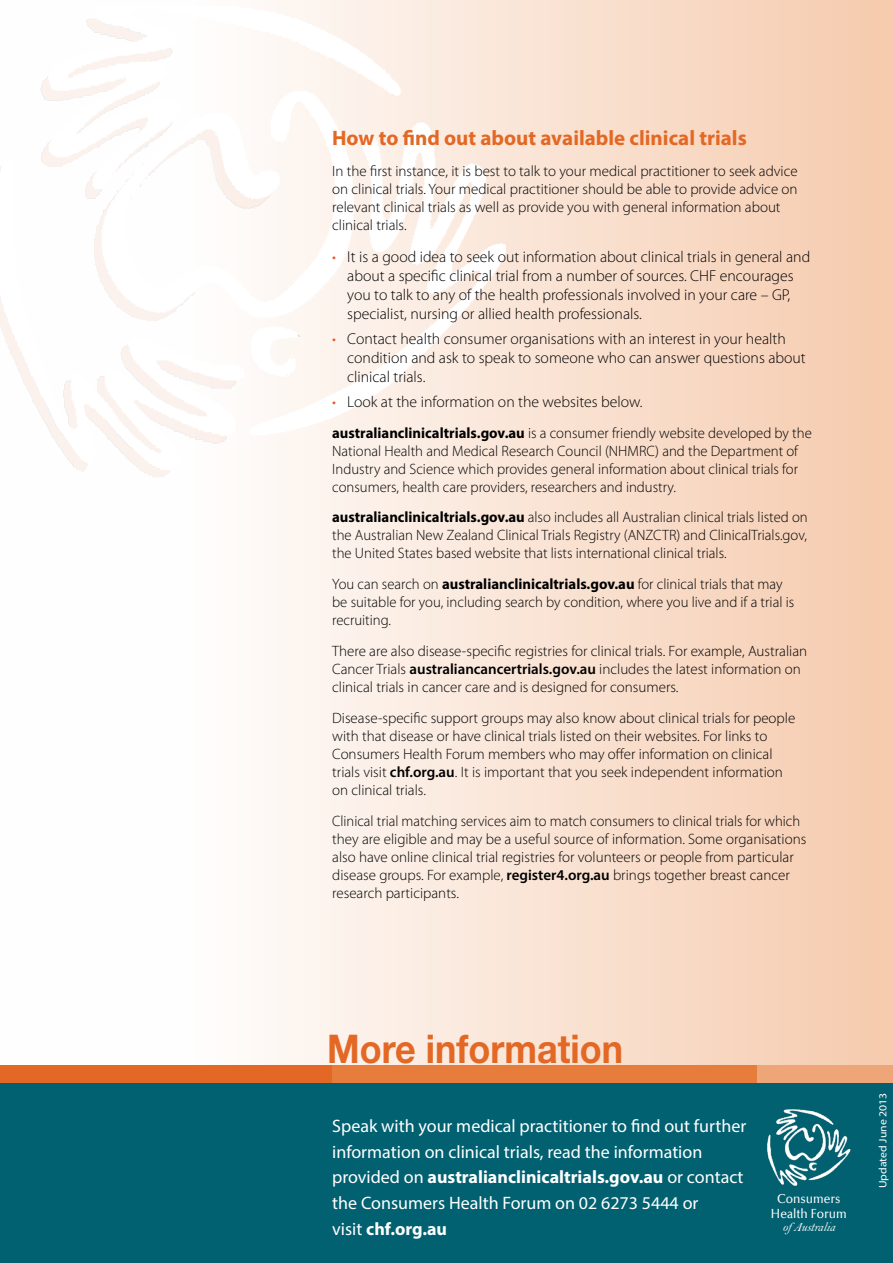
<style>
.page{position:relative;width:893px;height:1263px;background:#fff}
.page>*{position:absolute;margin:0;border:0;box-sizing:border-box;transform-origin:0 0}
.Text_Light{font:700 39.6px "Helvetica Neue LT Std";color:#e36825;scale:.91 1}
.Head_2_14pt{font:700 21px "Myriad Pro";color:#e36825}
.Text_Light-2{font:18px/25.8px "Myriad Pro";color:#fff}
.t1{font:300 15.75px/18.9px "Myriad Pro";color:#000}
.Text_Light-3{font:300 15px/18px "Myriad Pro";color:#000}
.t2{font:500 13.2px/15.5px "Optima";color:#fff;text-align:center;scale:.91 1}
.t3{font:12.75px "Bell MT Italic";color:#fff;scale:.94 1}
.Text_Light-4{font:10.8px "Myriad Pro";color:#fff;scale:1.09 1}
.s1{color:#ec592a}
.s2{font-weight:700}
.s3{font-weight:600}
</style>
<div class="page">
<div style="left:0;top:0;width:893px;height:1263px;background:linear-gradient(to right,#fff,#f6ccb0)"></div>
<div style="left:0;top:1082px;width:893px;height:181px;background:#016171"></div>
<div style="left:0;top:1065px;width:332px;height:17px;background:#e36825"></div>
<div style="left:332px;top:1065px;width:426px;height:17px;background:#e77d3d"></div>
<div style="left:757px;top:1065px;width:136px;height:17px;background:#eea678"></div>
<img style="left:767px;top:1109px;width:84px;height:77px">
<img style="left:1px;top:6px;width:520px;height:472px">
<h2 class="Head_2_14pt" style="left:332px;top:125px;width:416px">How to find out about available clinical trials</h2>
<p class="Text_Light-3" style="left:332px;top:162px;width:467px">In the first instance, it is best to talk to your medical practitioner to seek advice on clinical trials. Your medical practitioner should be able to provide advice on relevant clinical trials as well as provide you with general information about clinical trials.</p>
<p class="t1" style="left:347px;top:247px;width:465px;text-indent:-15px"><span class="s1">•</span> It is a good idea to seek out information about clinical trials in general and about a specific clinical trial from a number of sources. CHF encourages you to talk to any of the health professionals involved in your care – GP, specialist, nursing or allied health professionals.</p>
<p class="t1" style="left:347px;top:329px;width:460px;text-indent:-15px"><span class="s1">•</span> Contact health consumer organisations with an interest in your health condition and ask to speak to someone who can answer questions about clinical trials.</p>
<p class="t1" style="left:332px;top:392px;width:312px"><span class="s1">•</span> Look at the information on the websites below.</p>
<p class="Text_Light-3" style="left:332px;top:424px;width:481px"><span class="s2">australianclinicaltrials.gov.au</span> is a consumer friendly website developed by the National Health and Medical Research Council (NHMRC) and the Department of Industry and Science which provides general information about clinical trials for consumers, health care providers, researchers and industry.</p>
<p class="Text_Light-3" style="left:332px;top:508px;width:477px;text-align:justify"><span class="s2">australianclinicaltrials.gov.au</span> also includes all Australian clinical trials listed on the Australian New Zealand Clinical Trials Registry (ANZCTR) and ClinicalTrials.gov, the United States based website that lists international clinical trials.</p>
<p class="Text_Light-3" style="left:332px;top:575px;width:463px">You can search on <span class="s2">australianclinicaltrials.gov.au</span> for clinical trials that may be suitable for you, including search by condition, where you live and if a trial is recruiting.</p>
<p class="Text_Light-3" style="left:332px;top:642px;width:476px">There are also disease-specific registries for clinical trials. For example, Australian<br>Cancer Trials <span class="s3">australiancancertrials.gov.au</span> includes the latest information on clinical trials in cancer care and is designed for consumers.</p>
<p class="Text_Light-3" style="left:332px;top:709px;width:465px">Disease-specific support groups may also know about clinical trials for people with that disease or have clinical trials listed on their websites. For links to Consumers Health Forum members who may offer information on clinical trials visit <span class="s3">chf.org.au</span>. It is important that you seek independent information on clinical trials.</p>
<p class="Text_Light-3" style="left:332px;top:811px;width:476px">Clinical trial matching services aim to match consumers to clinical trials for which they are eligible and may be a useful source of information. Some organisations also have online clinical trial registries for volunteers or people from particular disease groups. For example, <span class="s3">register4.org.au</span> brings together breast cancer research participants.</p>
<p class="Text_Light" style="left:327px;top:1024px;width:327px">More information</p>
<p class="Text_Light-2" style="left:332px;top:1112px;width:416px">Speak with your medical practitioner to find out further information on clinical trials, read the information provided on <span class="s2">australianclinicaltrials.gov.au</span> or contact the Consumers Health Forum on 02 6273 5444 or<br>visit <span class="s2">chf.org.au</span></p>
<p class="t2" style="left:771px;top:1191px;width:85px">Consumers<br>Health Forum</p>
<p class="t3" style="left:782px;top:1219px;width:59px">ofAustralia</p>
<p class="Text_Light-4" style="left:876px;top:1188px;width:89px;rotate:-90deg">Updated June 2013</p>
</div>
